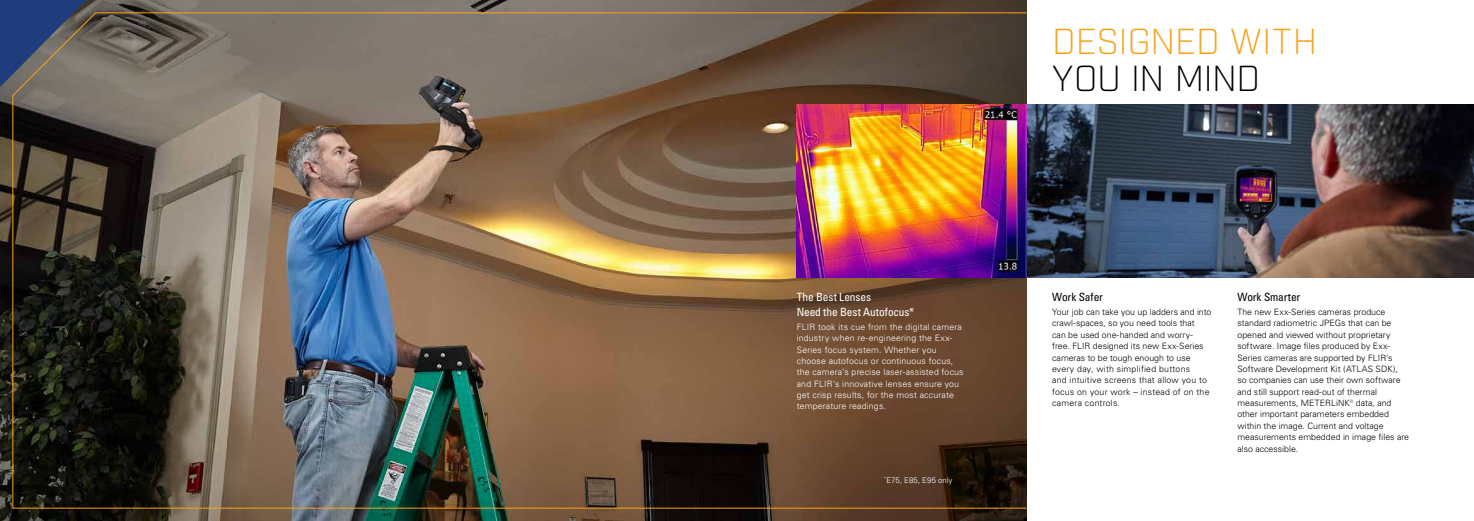
<style>
.page{position:relative;width:1474px;height:521px;background:#fff}
.page>*{position:absolute;margin:0;border:0;box-sizing:border-box;transform-origin:0 0}
.t1{font:300 35.09px "Industry";letter-spacing:.005em;color:#faa21b}
.t2{font:300 35.09px "Industry";letter-spacing:-.01em;color:#000}
.t3{font:condensed 11.38px/14.8px "Univers LTCYR 57";letter-spacing:-.01em;color:#fff}
.t4{font:condensed 11.38px "Univers LTCYR 57";letter-spacing:-.01em;color:#000}
.t5{font:300 8.75px/11.4px "Univers LTCYR 45";color:#000}
.t6{font:300 8.75px/11.4px "Univers LTCYR 45";letter-spacing:.02em;color:#fff}
.t7{font:300 7.88px "Univers LT Std";color:#fff}
</style>
<div class="page">
<img style="left:0;top:0;width:1026px;height:521px">
<img style="left:1027px;top:104px;width:446px;height:174px">
<img style="left:12px;top:12px;width:1015px;height:497px">
<svg style="left:0;top:0;width:86px;height:87px"></svg>
<h2 class="t3" style="left:796px;top:289px;width:119px">The Best Lenses<br>Need the Best Autofocus*</h2>
<p class="t6" style="left:796px;top:321px;width:168px">FLIR took its cue from the digital camera industry when re-engineering the Exx-Series focus system. Whether you choose autofocus or continuous focus, the camera’s precise laser-assisted focus and FLIR’s innovative lenses ensure you get crisp results, for the most accurate temperature readings.</p>
<p class="t7" style="left:883px;top:475px;width:70px"><sup>*</sup>E75, E85, E95 only</p>
<h1 class="t1" style="left:1052px;top:21px;width:266px">DESIGNED WITH</h1>
<h1 class="t2" style="left:1052px;top:57px;width:209px">YOU IN MIND</h1>
<h2 class="t4" style="left:1052px;top:290px;width:52px">Work Safer</h2>
<p class="t5" style="left:1052px;top:306px;width:161px">Your job can take you up ladders and into crawl-spaces, so you need tools that<br>can be used one-handed and worry&shy;free. FLIR designed its new Exx-Series cameras to be tough enough to use every day, with simplified buttons<br>and intuitive screens that allow you to focus on your work – instead of on the camera controls.</p>
<h2 class="t4" style="left:1237px;top:290px;width:64px">Work Smarter</h2>
<p class="t5" style="left:1237px;top:306px;width:173px">The new Exx-Series cameras produce standard radiometric JPEGs that can be opened and viewed without proprietary software. Image files produced by Exx-Series cameras are supported by FLIR’s Software Development Kit (ATLAS SDK), so companies can use their own software and still support read-out of thermal measurements, METERLiNK® data, and other important parameters embedded within the image. Current and voltage measurements embedded in image files are also accessible.</p>
</div>
